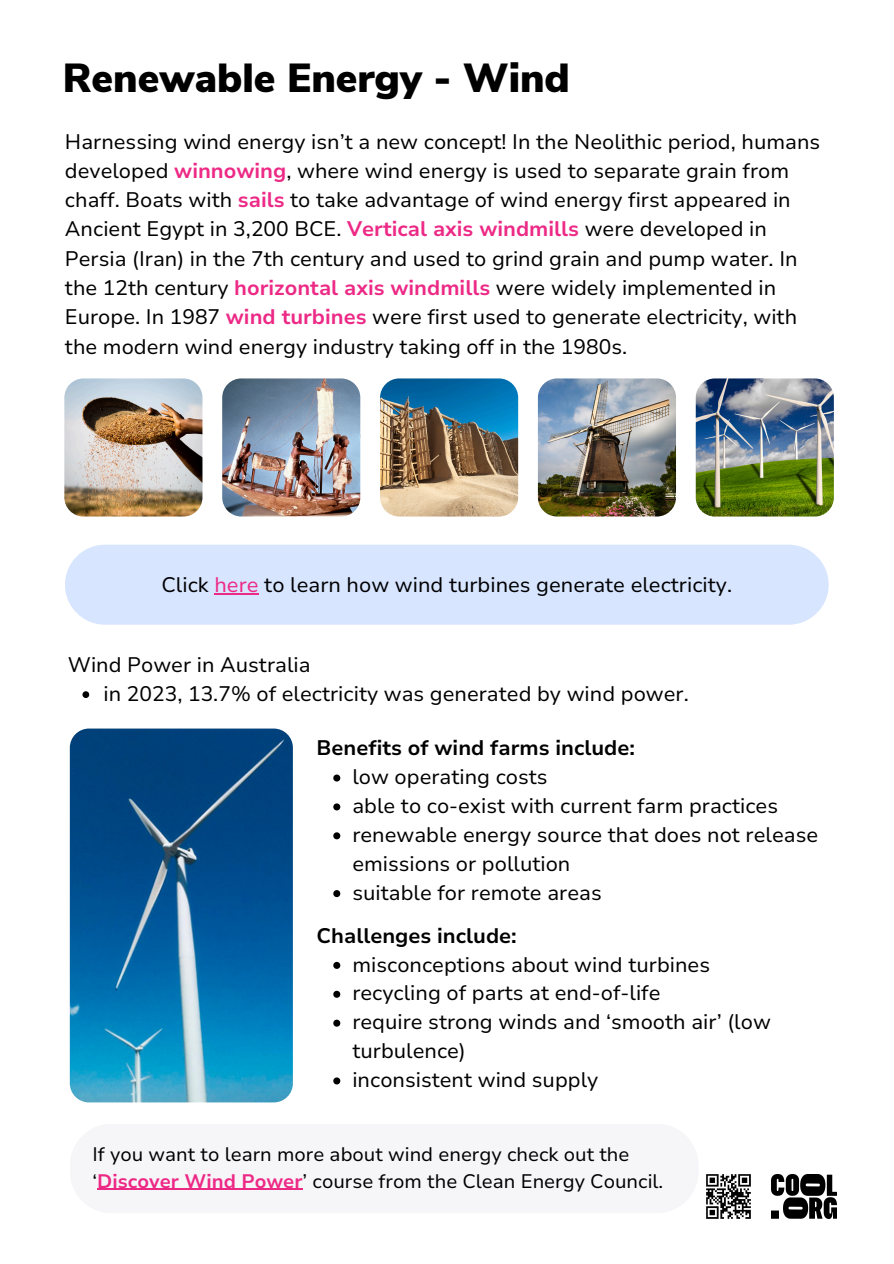
<style>
.page{position:relative;width:894px;height:1264px;background:#fff}
.page>*{position:absolute;margin:0;border:0;box-sizing:border-box;transform-origin:0 0}
.t1{font:900 40.5px "Nunito Sans";color:#000}
.t2{font:21px/29.2px "Nunito Sans 10 pt";color:#000}
.t3{font:700 21px "Nunito Sans 10 pt";color:#000}
.t4{font:19.5px/27px "Nunito Sans 10 pt";color:#000}
.s1{font-weight:700;color:#ed2986}
.s2{color:#ed2986}
</style>
<div class="page">
<img style="left:771px;top:1174px;width:65px;height:43px">
<img style="left:706px;top:1174px;width:43px;height:43px">
<img style="left:70px;top:728px;width:223px;height:374px;border-radius:19px">
<div style="left:65px;top:544px;width:763px;height:80px;background:#d8e5ff;border-radius:40px"></div>
<hr style="left:214px;top:593px;width:44px;height:1px;background:#ed2986">
<svg style="left:333px;top:774px;width:7px;height:7px"></svg>
<svg style="left:333px;top:803px;width:7px;height:7px"></svg>
<svg style="left:333px;top:832px;width:7px;height:7px"></svg>
<svg style="left:333px;top:890px;width:7px;height:7px"></svg>
<svg style="left:333px;top:961px;width:7px;height:7px"></svg>
<svg style="left:333px;top:990px;width:7px;height:7px"></svg>
<svg style="left:333px;top:1019px;width:7px;height:7px"></svg>
<svg style="left:333px;top:1077px;width:7px;height:7px"></svg>
<img style="left:380px;top:378px;width:138px;height:138px;border-radius:19px">
<img style="left:64px;top:378px;width:138px;height:138px;border-radius:19px">
<img style="left:222px;top:378px;width:138px;height:138px;border-radius:19px">
<img style="left:537px;top:378px;width:138px;height:138px;border-radius:19px">
<img style="left:695px;top:378px;width:138px;height:138px;border-radius:19px">
<svg style="left:82px;top:691px;width:7px;height:7px"></svg>
<hr style="left:97px;top:1188px;width:205px;height:1px;background:#ed2986">
<p class="t1" style="left:63px;top:51px;width:508px">Renewable Energy - Wind</p>
<p class="t2" style="left:65px;top:127px;width:756px">Harnessing wind energy isn’t a new concept! In the Neolithic period, humans developed <span class="s1">winnowing</span>, where wind energy is used to separate grain from chaff. Boats with <span class="s1">sails</span> to take advantage of wind energy first appeared in Ancient Egypt in 3,200 BCE. <span class="s1">Vertical axis windmills</span> were developed in Persia (Iran) in the 7th century and used to grind grain and pump water. In the 12th century <span class="s1">horizontal axis windmills</span> were widely implemented in Europe. In 1987 <span class="s1">wind turbines</span> were first used to generate electricity, with the modern wind energy industry taking off in the 1980s.</p>
<p class="t2" style="left:161px;top:570px;width:572px">Click <span class="s2">here</span> to learn how wind turbines generate electricity.</p>
<p class="t2" style="left:68px;top:650px;width:244px">Wind Power in Australia</p>
<p class="t2" style="left:103px;top:680px;width:586px">in 2023, 13.7% of electricity was generated by wind power.</p>
<p class="t3" style="left:316px;top:734px;width:320px">Benefits of wind farms include:</p>
<p class="t2" style="left:352px;top:762px;width:197px">low operating costs</p>
<p class="t2" style="left:352px;top:791px;width:427px">able to co-exist with current farm practices</p>
<p class="t2" style="left:352px;top:820px;width:467px">renewable energy source that does not release emissions or pollution</p>
<p class="t2" style="left:352px;top:878px;width:251px">suitable for remote areas</p>
<h2 class="t3" style="left:316px;top:921px;width:201px">Challenges include:</h2>
<p class="t2" style="left:352px;top:950px;width:359px">misconceptions about wind turbines</p>
<p class="t2" style="left:352px;top:978px;width:309px">recycling of parts at end-of-life</p>
<p class="t2" style="left:352px;top:1007px;width:420px">require strong winds and ‘smooth air’ (low turbulence)</p>
<p class="t2" style="left:352px;top:1065px;width:247px">inconsistent wind supply</p>
<p class="t4" style="left:92px;top:1140px;width:572px">If you want to learn more about wind energy check out the ‘<span class="s1">Discover Wind Power</span>’ course from the Clean Energy Council.</p>
</div>
